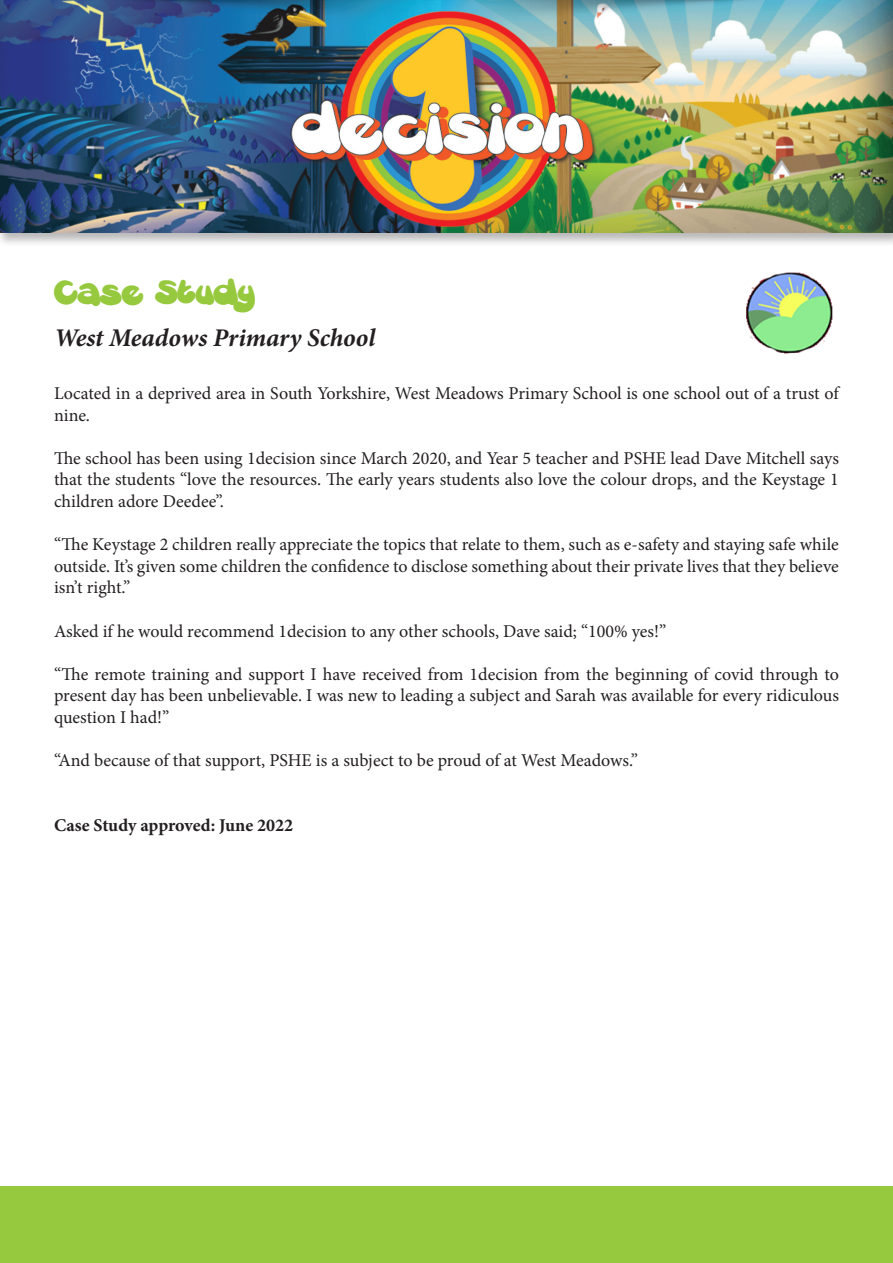
<style>
.page{position:relative;width:893px;height:1263px;background:#fff}
.page>*{position:absolute;margin:0;border:0;box-sizing:border-box;transform-origin:0 0}
.t1{font:italic 700 25.5px "Minion Pro";letter-spacing:-.005em;color:#231f20}
.t2{font:25.5px "Gretoon";color:#96c93e}
.t3{font:18px/21.6px "Minion Pro";color:#231f20;text-align:justify}
.t4{font:700 18px "Minion Pro";color:#231f20}
</style>
<div class="page">
<div style="left:0;top:0;width:893px;height:247px;background:#231f20;opacity:.32"></div>
<img style="left:0;top:0;width:893px;height:233px">
<div style="left:0;top:1186px;width:893px;height:77px;background:#96c93e"></div>
<img style="left:746px;top:272px;width:87px;height:82px">
<p class="t2" style="left:54px;top:277px;width:202px">Case Study</p>
<p class="t1" style="left:54px;top:320px;width:323px">West Meadows Primary School</p>
<p class="t3" style="left:54px;top:382px;width:786px">Located in a deprived area in South Yorkshire, West Meadows Primary School is one school out of a trust of nine.</p>
<p class="t3" style="left:54px;top:447px;width:786px">The school has been using 1decision since March 2020, and Year 5 teacher and PSHE lead Dave Mitchell says that the students “love the resources. The early years students also love the colour drops, and the Keystage 1 children adore Deedee”.</p>
<p class="t3" style="left:54px;top:534px;width:786px">“The Keystage 2 children really appreciate the topics that relate to them, such as e-safety and staying safe while outside. It’s given some children the confidence to disclose something about their private lives that they believe isn’t right.”</p>
<p class="t3" style="left:54px;top:620px;width:614px">Asked if he would recommend 1decision to any other schools, Dave said; “100% yes!”</p>
<p class="t3" style="left:54px;top:663px;width:787px">“The remote training and support I have received from 1decision from the beginning of covid through to present day has been unbelievable. I was new to leading a subject and Sarah was available for every ridiculous question I had!”</p>
<p class="t3" style="left:54px;top:750px;width:585px">“And because of that support, PSHE is a subject to be proud of at West Meadows.”</p>
<p class="t4" style="left:54px;top:813px;width:241px">Case Study approved: June 2022</p>
</div>
